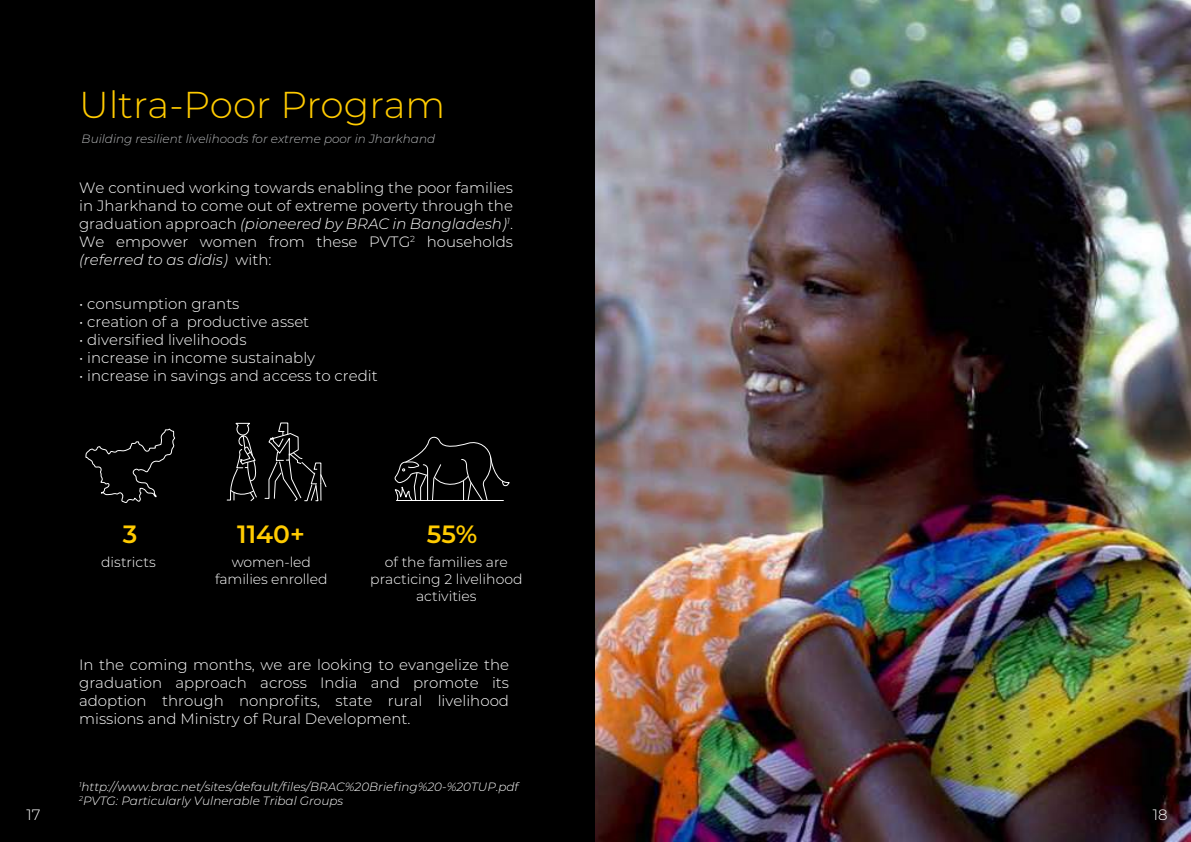
<style>
.page{position:relative;width:1191px;height:842px;background:#fff}
.page>*{position:absolute;margin:0;border:0;box-sizing:border-box;transform-origin:0 0}
.t1{font:300 37.4px "Montserrat";color:#ffcb00}
.t2{font:600 25px "Montserrat";color:#ffcb00}
.t3{font:300 15px/18px "Montserrat";color:#fff;text-align:justify}
.t4{font:300 14px/16.8px "Montserrat";color:#fff;text-align:center}
.t5{font:italic 300 12px/14.4px "Montserrat";color:#fff}
.t6{font:italic 300 12px "Montserrat";color:#b8babc}
.s1{font-style:italic}
</style>
<div class="page">
<img style="left:595px;top:0;width:596px;height:842px">
<div style="left:0;top:0;width:595px;height:842px;background:#000"></div>
<svg style="left:85px;top:428px;width:90px;height:75px"></svg>
<svg style="left:394px;top:436px;width:116px;height:65px"></svg>
<svg style="left:226px;top:422px;width:101px;height:80px"></svg>
<h1 class="t1" style="left:79px;top:79px;width:368px">Ultra-Poor Program</h1>
<p class="t6" style="left:82px;top:131px;width:355px">Building resilient livelihoods for extreme poor in Jharkhand</p>
<p class="t3" style="left:79px;top:178px;width:435px">We continued working towards enabling the poor families in Jharkhand to come out of extreme poverty through the graduation approach <span class="s1">(pioneered by BRAC in Bangladesh)</span><sup>1</sup>.<br>We empower women from these PVTG<sup>2</sup> households <span class="s1">(referred to as didis)</span> with:</p>
<p class="t3" style="left:79px;top:294px;width:162px">• consumption grants</p>
<p class="t3" style="left:79px;top:312px;width:232px">• creation of a productive asset</p>
<p class="t3" style="left:79px;top:330px;width:169px">• diversified livelihoods</p>
<p class="t3" style="left:79px;top:348px;width:238px">• increase in income sustainably</p>
<p class="t3" style="left:79px;top:366px;width:300px">• increase in savings and access to credit</p>
<h2 class="t2" style="left:123px;top:517px;width:16px">3</h2>
<p class="t4" style="left:101px;top:553px;width:56px">districts</p>
<h2 class="t2" style="left:237px;top:517px;width:69px">1140+</h2>
<p class="t4" style="left:215px;top:553px;width:114px">women-led families enrolled</p>
<h2 class="t2" style="left:427px;top:517px;width:52px">55%</h2>
<p class="t4" style="left:370px;top:553px;width:154px">of the families are practicing 2 livelihood activities</p>
<p class="t3" style="left:79px;top:655px;width:431px">In the coming months, we are looking to evangelize the graduation approach across India and promote its adoption through nonprofits, state rural livelihood missions and Ministry of Rural Development.</p>
<p class="t5" style="left:79px;top:779px;width:441px"><sup>1</sup>http://www.brac.net/sites/default/files/BRAC%20Briefing%20-%20TUP.pdf<br><sup>2</sup>PVTG: Particularly Vulnerable Tribal Groups</p>
<p class="t3" style="left:27px;top:805px;width:16px">17</p>
<p class="t3" style="left:1152px;top:805px;width:16px">18</p>
</div>
